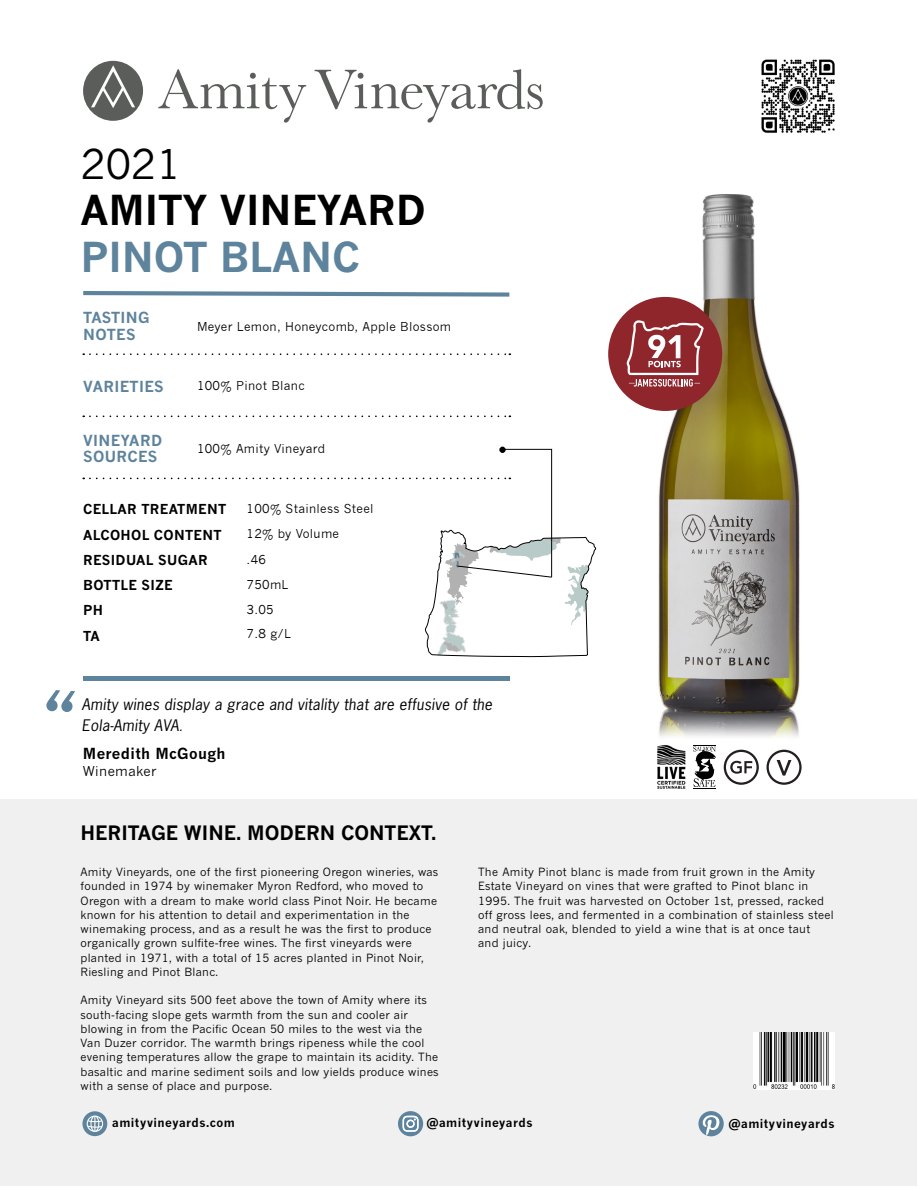
<style>
.page{position:relative;width:918px;height:1188px;background:#fff}
.page>*{position:absolute;margin:0;border:0;box-sizing:border-box;transform-origin:0 0}
.t1{font:700 40.5px "News Gothic MT Std";color:#000}
.t2{font:700 40.5px "News Gothic MT Std";color:#5e839c}
.t3{font:40.5px "News Gothic MT Std";color:#000}
.t4{font:700 19.5px "News Gothic MT Std";color:#000}
.t5{font:italic 15px/21px "News Gothic Std";letter-spacing:.02em;color:#000}
.t6{font:700 15px/16.5px "News Gothic MT Std";letter-spacing:.025em;color:#5e839c}
.t7{font:700 15px "News Gothic MT Std";letter-spacing:.025em;color:#000}
.t8{font:700 13.5px "News Gothic MT Std";letter-spacing:.025em;color:#000}
.t9{font:13.5px "News Gothic MT Std";letter-spacing:.025em;color:#000}
.t10{font:12px "News Gothic";letter-spacing:.025em;color:#000}
.t11{font:700 12px "News Gothic MT Std";letter-spacing:.035em;color:#000}
.t12{font:11.25px/14.2px "News Gothic MT Std";letter-spacing:.025em;color:#000}
.s1{font-size:12px}
</style>
<div class="page">
<img style="left:618px;top:194px;width:182px;height:556px">
<img style="left:761px;top:59px;width:74px;height:74px">
<div style="left:0;top:799px;width:917px;height:386px;background:#f0f0f0"></div>
<div style="left:398px;top:1111px;width:25px;height:25px;background:#5e839c;border-radius:50%"></div>
<svg style="left:403px;top:1116px;width:16px;height:16px"></svg>
<svg style="left:698px;top:1111px;width:26px;height:25px"></svg>
<svg style="left:703px;top:1115px;width:17px;height:21px"></svg>
<div style="left:82px;top:1111px;width:25px;height:25px;background:#5e839c;border-radius:50%"></div>
<svg style="left:87px;top:1116px;width:16px;height:16px"></svg>
<svg style="left:83px;top:291px;width:426px;height:6px"></svg>
<svg style="left:90px;top:415px;width:420px;height:2px"></svg>
<svg style="left:90px;top:353px;width:420px;height:2px"></svg>
<svg style="left:46px;top:690px;width:29px;height:22px"></svg>
<hr style="left:83px;top:676px;width:426px;height:4px;background:#5e839c">
<svg style="left:83px;top:61px;width:60px;height:60px"></svg>
<svg style="left:158px;top:69px;width:148px;height:54px"></svg>
<svg style="left:315px;top:69px;width:228px;height:54px"></svg>
<img style="left:655px;top:744px;width:33px;height:45px">
<svg style="left:767px;top:750px;width:35px;height:35px"></svg>
<svg style="left:724px;top:750px;width:35px;height:35px"></svg>
<svg style="left:693px;top:745px;width:23px;height:44px"></svg>
<img style="left:753px;top:1032px;width:81px;height:58px">
<div style="left:608px;top:297px;width:114px;height:114px;background:#8e262c;border-radius:50%"></div>
<svg style="left:627px;top:320px;width:77px;height:67px"></svg>
<svg style="left:90px;top:447px;width:506px;height:211px"></svg>
<h1 class="t3" style="left:80px;top:139px;width:103px">2021</h1>
<h1 class="t1" style="left:80px;top:186px;width:347px">AMITY VINEYARD</h1>
<h1 class="t2" style="left:80px;top:232px;width:281px">PINOT BLANC</h1>
<h3 class="t6" style="left:83px;top:309px;width:68px">TASTING<br>NOTES</h3>
<h3 class="t6" style="left:83px;top:378px;width:82px">VARIETIES</h3>
<h3 class="t6" style="left:83px;top:432px;width:80px">VINEYARD<br>SOURCES</h3>
<p class="t10" style="left:197px;top:319px;width:256px">Meyer Lemon, Honeycomb, Apple Blossom</p>
<p class="t10" style="left:197px;top:379px;width:109px">100% Pinot Blanc</p>
<p class="t10" style="left:197px;top:441px;width:130px">100% Amity Vineyard</p>
<p class="t8" style="left:83px;top:501px;width:145px">CELLAR TREATMENT</p>
<p class="t10" style="left:247px;top:502px;width:128px">100% Stainless Steel</p>
<p class="t8" style="left:83px;top:526px;width:140px">ALCOHOL CONTENT</p>
<p class="t10" style="left:247px;top:527px;width:94px">12% by Volume</p>
<p class="t8" style="left:83px;top:552px;width:126px">RESIDUAL SUGAR</p>
<p class="t10" style="left:247px;top:552px;width:21px">.46</p>
<p class="t8" style="left:83px;top:577px;width:91px">BOTTLE SIZE</p>
<p class="t10" style="left:247px;top:578px;width:43px">750mL</p>
<p class="t8" style="left:83px;top:602px;width:21px">PH</p>
<p class="t10" style="left:247px;top:603px;width:29px">3.05</p>
<p class="t8" style="left:83px;top:628px;width:18px">TA</p>
<p class="t10" style="left:247px;top:627px;width:46px">7.8 g/L</p>
<h3 class="t5" style="left:82px;top:694px;width:412px">Amity wines display a grace and vitality that are effusive of the<br>Eola-Amity AVA<span class="s1">.</span></h3>
<h3 class="t7" style="left:83px;top:744px;width:144px">Meredith McGough</h3>
<p class="t9" style="left:83px;top:762px;width:75px">Winemaker</p>
<h2 class="t4" style="left:80px;top:821px;width:357px">HERITAGE WINE. MODERN CONTEXT.</h2>
<p class="t12" style="left:81px;top:865px;width:359px">Amity Vineyards, one of the first pioneering Oregon wineries, was founded in 1974 by winemaker Myron Redford, who moved to Oregon with a dream to make world class Pinot Noir. He became known for his attention to detail and experimentation in the winemaking process, and as a result he was the first to produce organically grown sulfite-free wines. The first vineyards were planted in 1971, with a total of 15 acres planted in Pinot Noir, Riesling and Pinot Blanc.</p>
<p class="t12" style="left:81px;top:993px;width:360px">Amity Vineyard sits 500 feet above the town of Amity where its south-facing slope gets warmth from the sun and cooler air blowing in from the Pacific Ocean 50 miles to the west via the Van Duzer corridor. The warmth brings ripeness while the cool evening temperatures allow the grape to maintain its acidity. The basaltic and marine sediment soils and low yields produce wines with a sense of place and purpose.</p>
<p class="t12" style="left:478px;top:865px;width:357px">The Amity Pinot blanc is made from fruit grown in the Amity Estate Vineyard on vines that were grafted to Pinot blanc in 1995. The fruit was harvested on October 1st, pressed, racked off gross lees, and fermented in a combination of stainless steel and neutral oak, blended to yield a wine that is at once taut<br>and juicy.</p>
<p class="t11" style="left:112px;top:1116px;width:124px">amityvineyards.com</p>
<p class="t11" style="left:426px;top:1116px;width:107px">@amityvineyards</p>
<p class="t11" style="left:728px;top:1116px;width:107px">@amityvineyards</p>
</div>
